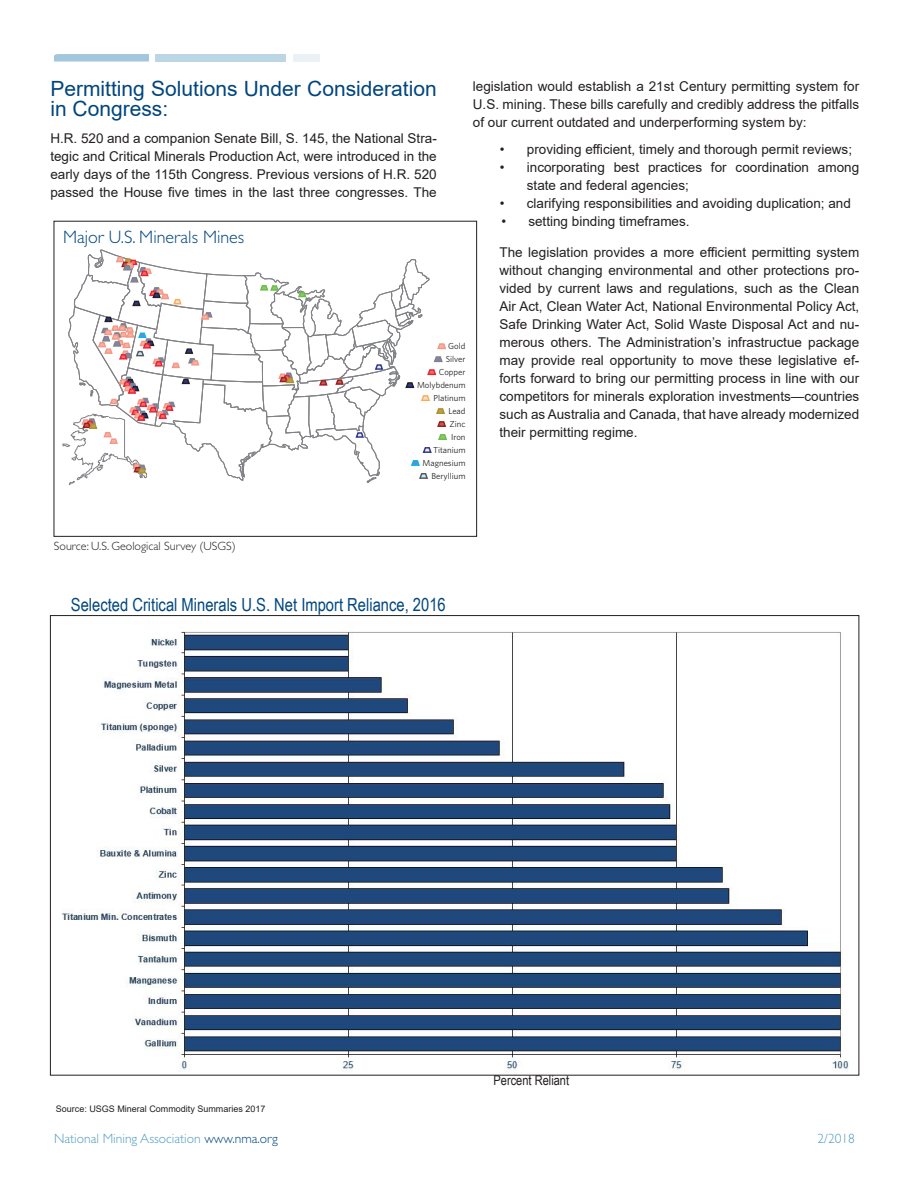
<style>
.page{position:relative;width:918px;height:1188px;background:#fff}
.page>*{position:absolute;margin:0;border:0;box-sizing:border-box;transform-origin:0 0}
.t1{font:21px/19.5px "Arial";color:#00467e}
.t2{font:18px "Arial Narrow";color:#00467e}
.t3{font:300 18px "Gill Sans Std";color:#00467e}
.t4{font:13.5px/18px "Arial";color:#231f20;text-align:justify}
.t5{font:300 13.5px "Gill Sans Std";color:#529cbe}
.t6{font:13.5px "Arial Narrow";color:#231f20}
.t7{font:300 12px "Gill Sans Std";color:#231f20}
.t8{font:9px "Arial";color:#231f20}
.t9{font:8.7px/12.9px "Whitney";color:#231f20;text-align:right}
.s1{color:#00467e}
</style>
<div class="page">
<svg style="left:54px;top:54px;width:95px;height:8px"></svg>
<div style="left:156px;top:54px;width:130px;height:8px;background:#bcd6e6"></div>
<div style="left:293px;top:54px;width:27px;height:8px;background:#eaf2f7"></div>
<img style="left:62px;top:631px;width:787px;height:442px">
<div style="left:54px;top:221px;width:423px;height:316px;border:1px solid #231f20"></div>
<svg style="left:62px;top:249px;width:385px;height:236px"></svg>
<p class="t4" style="left:473px;top:77px;width:388px">legislation would establish a 21st Century permitting system for U.S. mining. These bills carefully and credibly address the pitfalls of our current outdated and underperforming system by:</p>
<p class="t4" style="left:500px;top:140px;width:354px">• providing efficient, timely and thorough permit reviews;</p>
<p class="t4" style="left:527px;top:158px;width:334px;text-indent:-27px">• incorporating best practices for coordination among state and federal agencies;</p>
<p class="t4" style="left:500px;top:194px;width:353px">• clarifying responsibilities and avoiding duplication; and</p>
<p class="t4" style="left:501px;top:212px;width:190px">• setting binding timeframes.</p>
<p class="t4" style="left:500px;top:244px;width:361px">The legislation provides a more efficient permitting system without changing environmental and other protections pro&shy;vided by current laws and regulations, such as the Clean Air Act, Clean Water Act, National Environmental Policy Act, Safe Drinking Water Act, Solid Waste Disposal Act and nu&shy;merous others. The Administration’s infrastructue package may provide real opportunity to move these legislative ef&shy;forts forward to bring our permitting process in line with our competitors for minerals exploration investments—countries such as Australia and Canada, that have already modernized their permitting regime.</p>
<p class="t1" style="left:50px;top:79px;width:388px">Permitting Solutions Under Consideration in Congress:</p>
<p class="t4" style="left:50px;top:129px;width:388px">H.R. 520 and a companion Senate Bill, S. 145, the National Stra&shy;tegic and Critical Minerals Production Act, were introduced in the early days of the 115th Congress. Previous versions of H.R. 520 passed the House five times in the last three congresses. The</p>
<p class="t3" style="left:63px;top:227px;width:183px">Major U.S. Minerals Mines</p>
<p class="t9" style="left:448px;top:339px;width:19px">Gold</p>
<p class="t9" style="left:446px;top:352px;width:21px">Silver</p>
<p class="t9" style="left:439px;top:365px;width:28px">Copper</p>
<p class="t9" style="left:417px;top:378px;width:50px">Molybdenum</p>
<p class="t9" style="left:433px;top:391px;width:34px">Platinum</p>
<p class="t9" style="left:423px;top:404px;width:44px">Lead<br>Zinc<br>Iron<br>Titanium<br>Magnesium<br>Beryllium</p>
<p class="t7" style="left:54px;top:539px;width:183px">Source: U.S. Geological Survey (USGS)</p>
<p class="t2" style="left:71px;top:591px;width:376px">Selected Critical Minerals U.S. Net Import Reliance, 2016</p>
<p class="t8" style="left:56px;top:1103px;width:211px">Source: USGS Mineral Commodity Summaries 2017</p>
<p class="t6" style="left:494px;top:1071px;width:77px">Percent Reliant</p>
<p class="t5" style="left:54px;top:1131px;width:225px">National Mining Association <span class="s1">www.nma.org</span></p>
<p class="t5" style="left:818px;top:1131px;width:39px">2/2018</p>
</div>
